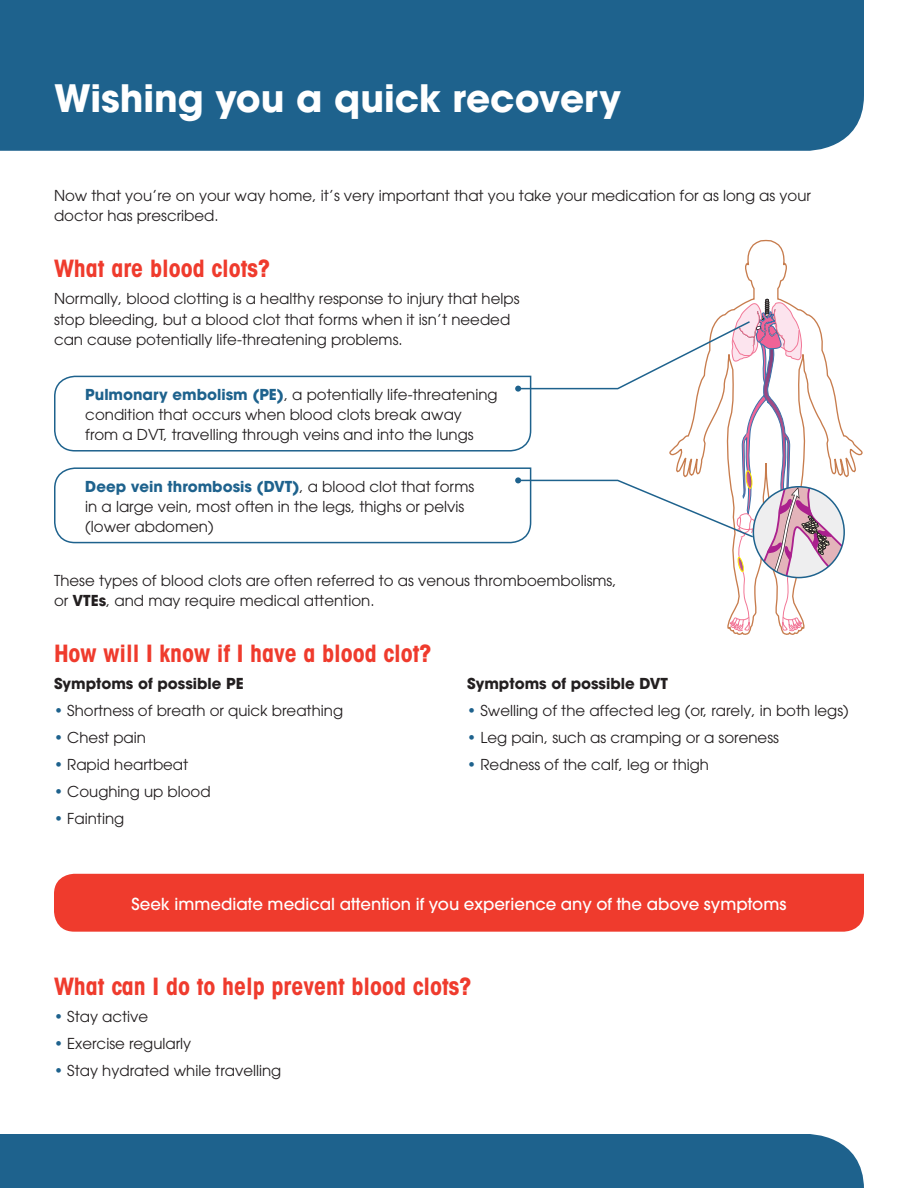
<style>
.page{position:relative;width:918px;height:1188px;background:#fff}
.page>*{position:absolute;margin:0;border:0;box-sizing:border-box;transform-origin:0 0}
.t1{font:700 37.5px "Avant Garde";color:#fff}
.t2{font:700 condensed 24px "Avant Garde";color:#ef3b2d}
.t3{font:500 16.5px "Avant Garde";color:#fff}
.t4{font:15px/20.2px "Avant Garde";color:#231f20}
.t5{font:700 15px "Avant Garde";color:#231f20}
.s1{font-weight:700;color:#1e628d}
.s2{font-weight:700}
.s3{color:#1e628d}
</style>
<div class="page">
<div style="left:0;top:0;width:864px;height:151px;background:#1e628d"></div>
<div style="left:0;top:1134px;width:864px;height:54px;background:#1e628d"></div>
<svg style="left:733px;top:239px;width:130px;height:396px"></svg>
<div style="left:54px;top:874px;width:810px;height:58px;background:#ef3b2d"></div>
<svg style="left:54px;top:299px;width:790px;height:333px"></svg>
<h1 class="t1" style="left:54px;top:74px;width:568px">Wishing you a quick recovery</h1>
<p class="t4" style="left:54px;top:185px;width:759px">Now that you’re on your way home, it’s very important that you take your medication for as long as your doctor has prescribed.</p>
<h2 class="t2" style="left:54px;top:253px;width:217px">What are blood clots?</h2>
<p class="t4" style="left:54px;top:289px;width:467px">Normally, blood clotting is a healthy response to injury that helps stop bleeding, but a blood clot that forms when it isn’t needed can cause potentially life-threatening problems.</p>
<p class="t4" style="left:85px;top:384px;width:414px"><span class="s1">Pulmonary embolism (PE)</span>, a potentially life-threatening condition that occurs when blood clots break away from a DVT, travelling through veins and into the lungs</p>
<p class="t4" style="left:85px;top:476px;width:391px"><span class="s1">Deep vein thrombosis (DVT)</span>, a blood clot that forms in a large vein, most often in the legs, thighs or pelvis (lower abdomen)</p>
<p class="t4" style="left:54px;top:570px;width:564px">These types of blood clots are often referred to as venous thromboembolisms, or <span class="s2">VTEs</span>, and may require medical attention.</p>
<h2 class="t2" style="left:54px;top:638px;width:379px">How will I know if I have a blood clot?</h2>
<p class="t5" style="left:54px;top:674px;width:191px">Symptoms of possible PE</p>
<p class="t4" style="left:54px;top:700px;width:291px"><span class="s3">•</span> Shortness of breath or quick breathing</p>
<p class="t4" style="left:54px;top:727px;width:94px"><span class="s3">•</span> Chest pain</p>
<p class="t4" style="left:54px;top:754px;width:136px"><span class="s3">•</span> Rapid heartbeat</p>
<p class="t4" style="left:54px;top:781px;width:158px"><span class="s3">•</span> Coughing up blood</p>
<p class="t4" style="left:54px;top:808px;width:72px"><span class="s3">•</span> Fainting</p>
<p class="t5" style="left:467px;top:674px;width:202px">Symptoms of possible DVT</p>
<p class="t4" style="left:467px;top:700px;width:383px"><span class="s3">•</span> Swelling of the affected leg (or, rarely, in both legs)</p>
<p class="t4" style="left:467px;top:727px;width:313px"><span class="s3">•</span> Leg pain, such as cramping or a soreness</p>
<p class="t4" style="left:467px;top:754px;width:243px"><span class="s3">•</span> Redness of the calf, leg or thigh</p>
<p class="t3" style="left:132px;top:894px;width:656px">Seek immediate medical attention if you experience any of the above symptoms</p>
<h2 class="t2" style="left:54px;top:971px;width:419px">What can I do to help prevent blood clots?</h2>
<p class="t4" style="left:54px;top:1007px;width:96px"><span class="s3">•</span> Stay active</p>
<p class="t4" style="left:54px;top:1034px;width:139px"><span class="s3">•</span> Exercise regularly</p>
<p class="t4" style="left:54px;top:1061px;width:229px"><span class="s3">•</span> Stay hydrated while travelling</p>
</div>
